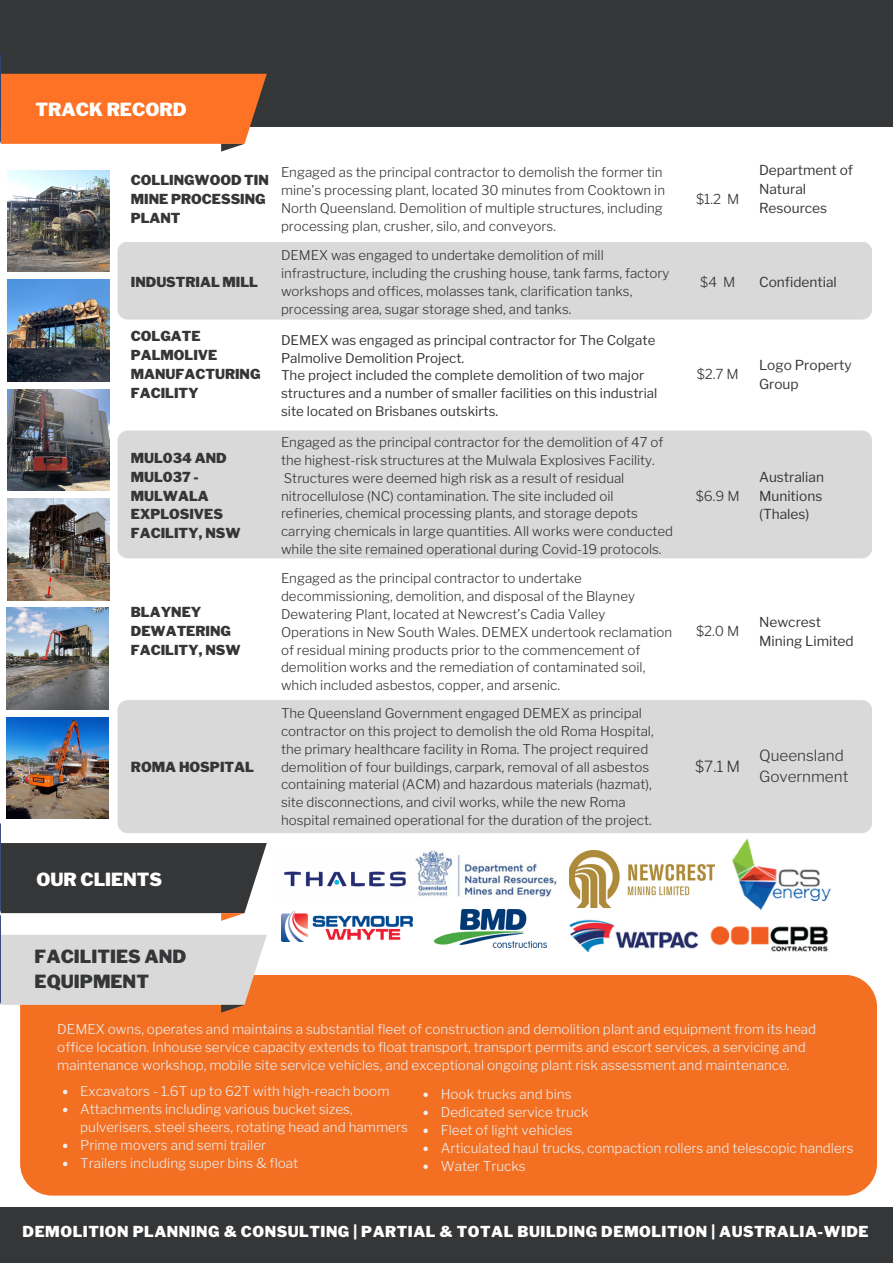
<style>
.page{position:relative;width:893px;height:1264px;background:#fff}
.page>*{position:absolute;margin:0;border:0;box-sizing:border-box;transform-origin:0 0}
.t1{font:900 18px "Libre Franklin";color:#353638}
.t2{font:900 18px "Libre Franklin";color:#fff}
.t3{font:300 15.3px/21.1px "Libre Franklin";color:#353638}
.t4{font:900 15px "Libre Franklin";letter-spacing:.035em;color:#fff}
.t5{font:900 13.8px "Libre Franklin";color:#353638}
.t6{font:900 13.65px/18.9px "Libre Franklin";color:#353638}
.t7{font:13.65px/18.9px "Libre Franklin";color:#353638}
.t8{font:300 13.65px "Libre Franklin";color:#353638}
.t9{font:300 13.5px/18px "Libre Franklin";color:#ebebeb}
.t10{font:300 13.35px/17.9px "Libre Franklin";color:#353638}
.t11{font:13.35px/17.9px "Libre Franklin";color:#353638}
</style>
<div class="page">
<div style="left:0;top:0;width:892px;height:126px;background:#353638"></div>
<div style="left:0;top:1207px;width:892px;height:55px;background:#353638"></div>
<div style="left:117px;top:241px;width:754px;height:78px;background:#d9d9d9;border-radius:10px"></div>
<div style="left:117px;top:430px;width:754px;height:128px;background:#d9d9d9;border-radius:10px"></div>
<div style="left:117px;top:700px;width:754px;height:133px;background:#d9d9d9;border-radius:10px"></div>
<svg style="left:0;top:54px;width:267px;height:98px"></svg>
<img style="left:8px;top:170px;width:101px;height:102px">
<div style="left:20px;top:974px;width:856px;height:221px;background:#f37023;border-radius:32px"></div>
<svg style="left:0;top:823px;width:267px;height:189px"></svg>
<img style="left:435px;top:909px;width:111px;height:38px">
<img style="left:569px;top:919px;width:130px;height:32px">
<img style="left:284px;top:871px;width:122px;height:16px">
<img style="left:710px;top:926px;width:118px;height:26px">
<img style="left:282px;top:911px;width:130px;height:30px">
<img style="left:569px;top:851px;width:140px;height:56px">
<img style="left:415px;top:850px;width:142px;height:47px">
<img style="left:709px;top:838px;width:122px;height:73px">
<svg style="left:63px;top:1089px;width:4px;height:5px"></svg>
<svg style="left:63px;top:1107px;width:4px;height:5px"></svg>
<svg style="left:63px;top:1143px;width:4px;height:5px"></svg>
<svg style="left:63px;top:1161px;width:4px;height:5px"></svg>
<svg style="left:423px;top:1092px;width:5px;height:5px"></svg>
<svg style="left:423px;top:1110px;width:5px;height:5px"></svg>
<svg style="left:423px;top:1128px;width:5px;height:5px"></svg>
<svg style="left:423px;top:1146px;width:5px;height:5px"></svg>
<svg style="left:423px;top:1164px;width:5px;height:4px"></svg>
<img style="left:8px;top:280px;width:101px;height:101px">
<img style="left:8px;top:389px;width:101px;height:101px">
<img style="left:8px;top:498px;width:101px;height:102px">
<img style="left:7px;top:608px;width:101px;height:101px">
<img style="left:7px;top:717px;width:101px;height:101px">
<p class="t2" style="left:36px;top:99px;width:152px">TRACK RECORD</p>
<p class="t6" style="left:131px;top:171px;width:139px">COLLINGWOOD TIN<br>MINE PROCESSING<br>PLANT</p>
<p class="t10" style="left:281px;top:163px;width:385px">Engaged as the principal contractor to demolish the former tin mine’s processing plant, located 30 minutes from Cooktown in North Queensland. Demolition of multiple structures, including processing plan, crusher, silo, and conveyors.</p>
<p class="t6" style="left:131px;top:273px;width:129px">INDUSTRIAL MILL</p>
<p class="t10" style="left:281px;top:247px;width:390px">DEMEX was engaged to undertake demolition of mill infrastructure, including the crushing house, tank farms, factory workshops and offices, molasses tank, clarification tanks, processing area, sugar storage shed, and tanks.</p>
<p class="t8" style="left:696px;top:191px;width:45px">$1.2 M</p>
<p class="t7" style="left:759px;top:161px;width:95px">Department of<br>Natural<br>Resources</p>
<p class="t8" style="left:700px;top:274px;width:36px">$4 M</p>
<p class="t7" style="left:759px;top:273px;width:79px">Confidential</p>
<p class="t6" style="left:131px;top:327px;width:71px">COLGATE</p>
<p class="t6" style="left:131px;top:346px;width:88px">PALMOLIVE</p>
<p class="t6" style="left:131px;top:365px;width:131px">MANUFACTURING</p>
<p class="t6" style="left:131px;top:384px;width:69px">FACILITY</p>
<p class="t6" style="left:131px;top:448px;width:111px">MUL034 AND<br>MUL037 -<br>MULWALA<br>EXPLOSIVES<br>FACILITY, NSW</p>
<p class="t6" style="left:131px;top:602px;width:111px">BLAYNEY<br>DEWATERING<br>FACILITY, NSW</p>
<p class="t5" style="left:131px;top:758px;width:125px">ROMA HOSPITAL</p>
<p class="t2" style="left:36px;top:868px;width:127px">OUR CLIENTS</p>
<p class="t11" style="left:281px;top:331px;width:376px">DEMEX was engaged as principal contractor for The Colgate<br>Palmolive Demolition Project.</p>
<p class="t11" style="left:281px;top:366px;width:378px">The project included the complete demolition of two major structures and a number of smaller facilities on this industrial site located on Brisbanes outskirts.</p>
<p class="t8" style="left:696px;top:366px;width:44px">$2.7 M</p>
<p class="t7" style="left:759px;top:356px;width:94px">Logo Property<br>Group</p>
<p class="t10" style="left:281px;top:433px;width:393px">Engaged as the principal contractor for the demolition of 47 of the highest-risk structures at the Mulwala Explosives Facility.<br>Structures were deemed high risk as a result of residual nitrocellulose (NC) contamination. The site included oil refineries, chemical processing plants, and storage depots carrying chemicals in large quantities. All works were conducted while the site remained operational during Covid-19 protocols.</p>
<p class="t10" style="left:281px;top:569px;width:393px">Engaged as the principal contractor to undertake decommissioning, demolition, and disposal of the Blayney Dewatering Plant, located at Newcrest’s Cadia Valley Operations in New South Wales. DEMEX undertook reclamation of residual mining products prior to the commencement of demolition works and the remediation of contaminated soil, which included asbestos, copper, and arsenic.</p>
<p class="t10" style="left:281px;top:704px;width:374px">The Queensland Government engaged DEMEX as principal contractor on this project to demolish the old Roma Hospital, the primary healthcare facility in Roma. The project required demolition of four buildings, carpark, removal of all asbestos containing material (ACM) and hazardous materials (hazmat), site disconnections, and civil works, while the new Roma hospital remained operational for the duration of the project.</p>
<p class="t8" style="left:695px;top:487px;width:45px">$6.9 M</p>
<p class="t7" style="left:759px;top:467px;width:66px;text-align:justify">Australian Munitions (Thales)</p>
<p class="t8" style="left:696px;top:622px;width:45px">$2.0 M</p>
<p class="t7" style="left:759px;top:612px;width:96px">Newcrest<br>Mining Limited</p>
<p class="t3" style="left:695px;top:755px;width:47px">$7.1 M</p>
<p class="t3" style="left:759px;top:744px;width:91px">Queensland<br>Government</p>
<p class="t1" style="left:35px;top:945px;width:153px">FACILITIES AND</p>
<p class="t1" style="left:35px;top:970px;width:116px">EQUIPMENT</p>
<p class="t9" style="left:57px;top:1020px;width:760px">DEMEX owns, operates and maintains a substantial fleet of construction and demolition plant and equipment from its head office location. Inhouse service capacity extends to float transport, transport permits and escort services, a servicing and maintenance workshop, mobile site service vehicles, and exceptional ongoing plant risk assessment and maintenance.</p>
<p class="t9" style="left:80px;top:1082px;width:311px">Excavators - 1.6T up to 62T with high-reach boom</p>
<p class="t9" style="left:80px;top:1100px;width:329px">Attachments including various bucket sizes, pulverisers, steel sheers, rotating head and hammers</p>
<p class="t9" style="left:80px;top:1136px;width:187px">Prime movers and semi trailer</p>
<p class="t9" style="left:80px;top:1154px;width:219px">Trailers including super bins &amp; float</p>
<p class="t9" style="left:440px;top:1085px;width:132px">Hook trucks and bins</p>
<p class="t9" style="left:440px;top:1103px;width:149px">Dedicated service truck</p>
<p class="t9" style="left:440px;top:1121px;width:134px">Fleet of light vehicles</p>
<p class="t9" style="left:440px;top:1139px;width:414px">Articulated haul trucks, compaction rollers and telescopic handlers</p>
<p class="t9" style="left:440px;top:1157px;width:87px">Water Trucks</p>
<p class="t4" style="left:23px;top:1222px;width:847px">DEMOLITION PLANNING &amp; CONSULTING | PARTIAL &amp; TOTAL BUILDING DEMOLITION | AUSTRALIA-WIDE</p>
</div>
